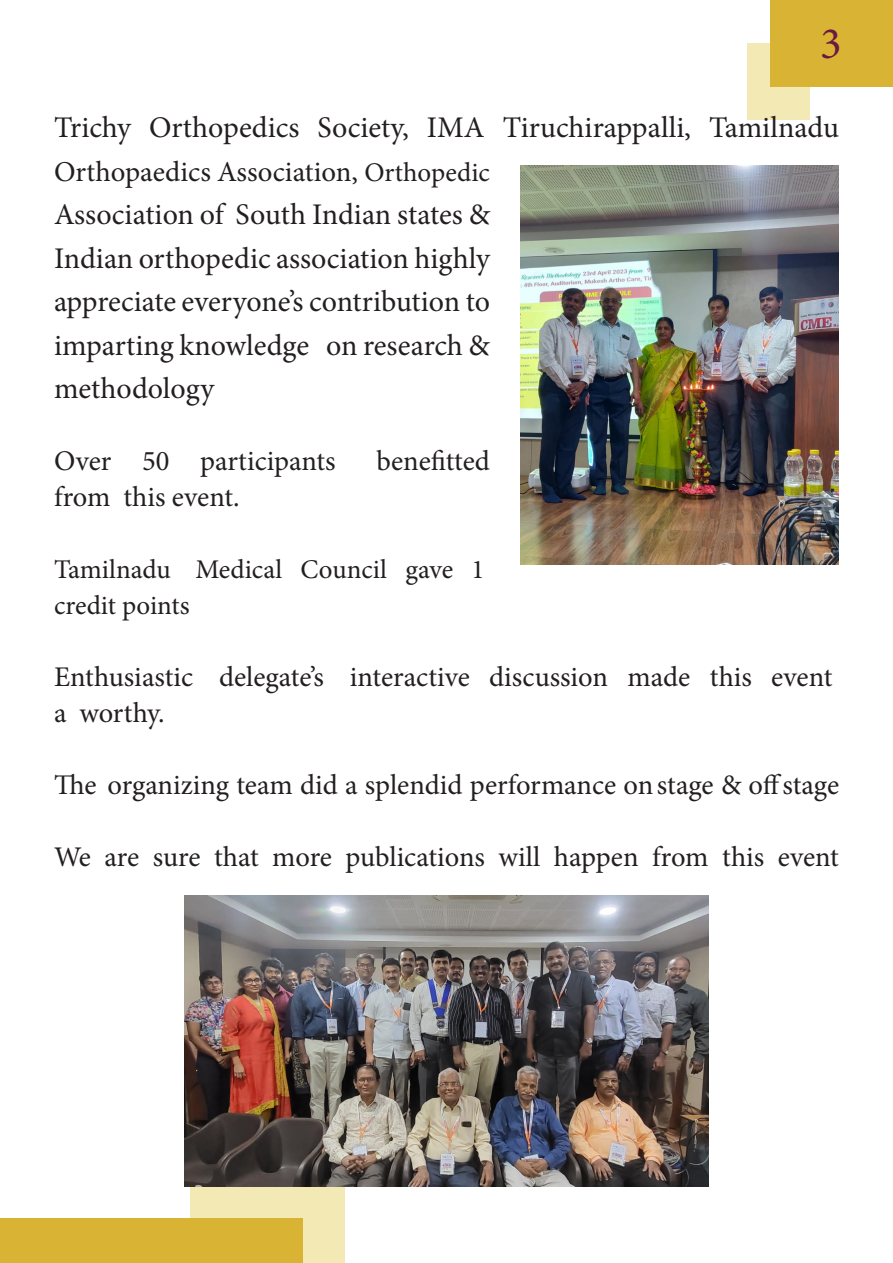
<style>
.page{position:relative;width:893px;height:1263px;background:#fff}
.page>*{position:absolute;margin:0;border:0;box-sizing:border-box;transform-origin:0 0}
.t1{font:45px "Minion Pro";color:#6c1942}
.t2{font:30px/43.5px "Minion Pro";color:#231f20}
.t3{font:28.8px "Minion Pro";color:#231f20}
.t4{font:28.5px/36px "Minion Pro";color:#231f20}
.t5{font:27px/36px "Minion Pro";color:#231f20}
.s1{font-size:27px}
</style>
<div class="page">
<div style="left:748px;top:43px;width:62px;height:77px;background:#f2e9b4"></div>
<div style="left:770px;top:0;width:123px;height:86px;background:#d9b434"></div>
<div style="left:191px;top:1187px;width:154px;height:76px;background:#f2e9b4"></div>
<div style="left:0;top:1218px;width:302px;height:45px;background:#d9b434"></div>
<img style="left:520px;top:165px;width:319px;height:400px">
<img style="left:184px;top:896px;width:525px;height:291px">
<h1 class="t1" style="left:820px;top:14px;width:23px">3</h1>
<p class="t2" style="left:54px;top:106px;width:786px">Trichy Orthopedics Society, IMA Tiruchirappalli, Tamilnadu</p>
<p class="t3" style="left:54px;top:152px;width:437px">Orthopaedics Association, <span class="s1">Orthopedic</span></p>
<p class="t2" style="left:54px;top:193px;width:438px">Association of South Indian states &amp;<br>Indian orthopedic association highly</p>
<p class="t2" style="left:54px;top:280px;width:437px;text-align:justify">appreciate everyone’s contribution to imparting knowledge on research &amp; methodology</p>
<p class="t4" style="left:54px;top:443px;width:283px">Over 50 participants</p>
<p class="t4" style="left:376px;top:443px;width:115px">benefitted</p>
<p class="t4" style="left:54px;top:479px;width:187px">from this event.</p>
<p class="t5" style="left:54px;top:552px;width:432px">Tamilnadu Medical Council gave 1 credit points</p>
<p class="t4" style="left:54px;top:659px;width:780px">Enthusiastic delegate’s interactive discussion made this event a worthy.</p>
<p class="t4" style="left:54px;top:767px;width:787px">The organizing team did a splendid performance on stage &amp; off stage</p>
<p class="t4" style="left:54px;top:839px;width:786px">We are sure that more publications will happen from this event</p>
</div>
